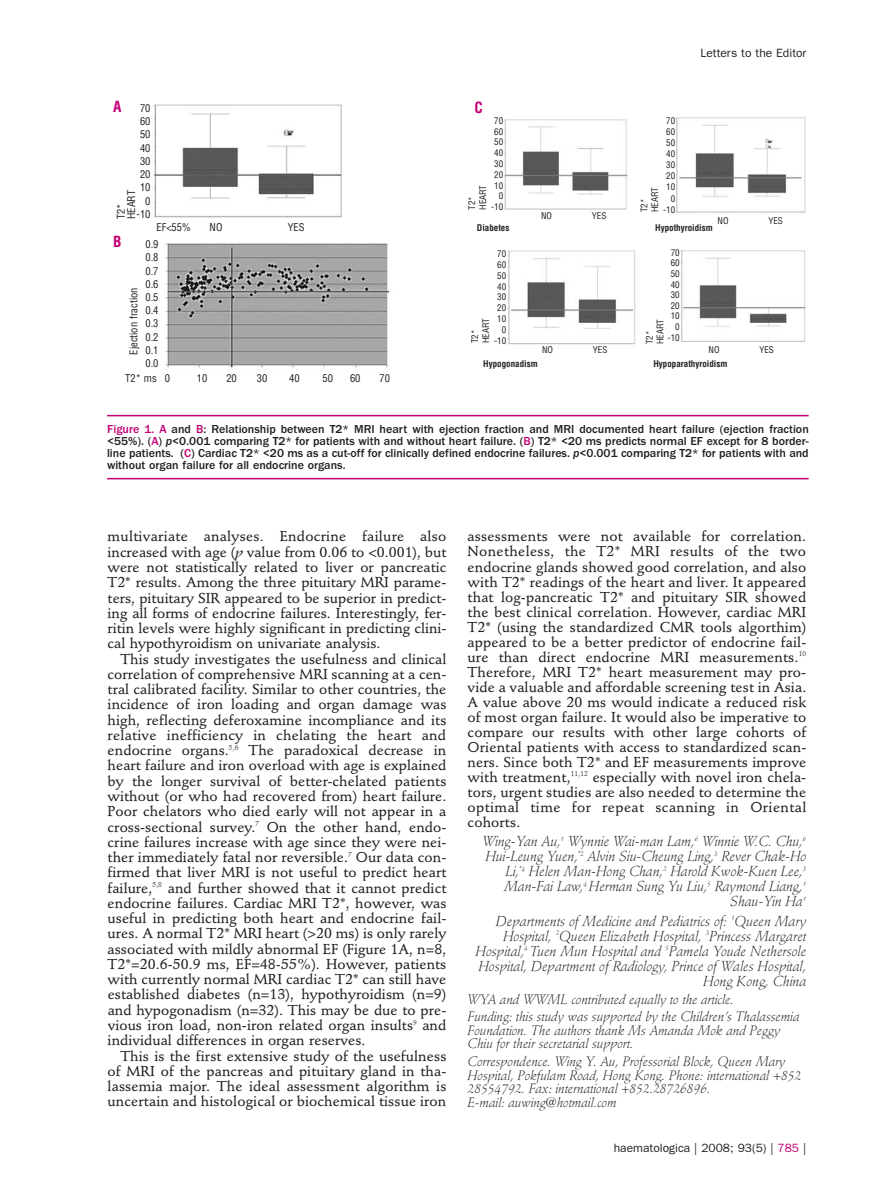
<style>
.page{position:relative;width:893px;height:1191px;background:#fff}
.page>*{position:absolute;margin:0;border:0;box-sizing:border-box;transform-origin:0 0}
.t1{font:700 condensed 15px "Helvetica";color:#c30175}
.t2{font:500 14.25px/15.3px "Stempel Schneidler";letter-spacing:.005em;color:#231f20;text-align:justify}
.t3{font:italic 300 14.25px/15px "Stempel Schneidler";color:#231f20;text-align:right}
.t4{font:italic 300 13.5px/13.5px "Stempel Schneidler";color:#231f20}
.t5{font:500 12px/12px "Franklin Gothic";color:#231f20;text-align:justify}
.t6{font:12px "Franklin Gothic";color:#231f20}
.t7{font:condensed 10.5px/13.2px "Helvetica";color:#231f20;text-align:right}
.t8{font:condensed 9px/10.8px "Helvetica";color:#231f20}
.t9{font:700 condensed 9px "Helvetica";color:#231f20}
.s1{color:#c30175}
.s2{font-style:italic}
.s3{font-family:"Stempel Schneidler Med";font-weight:400;font-style:italic}
</style>
<div class="page">
<img style="left:153px;top:104px;width:237px;height:264px">
<img style="left:504px;top:117px;width:302px;height:233px">
<hr style="left:107px;top:415px;width:702px;height:1px;background:#c30175">
<hr style="left:107px;top:478px;width:702px;height:1px;background:#c30175">
<p class="t6" style="left:700px;top:48px;width:108px">Letters to the Editor</p>
<p class="t1" style="left:113px;top:101px;width:10px">A</p>
<p class="t7" style="left:140px;top:102px;width:12px">70</p>
<p class="t1" style="left:474px;top:102px;width:10px">C</p>
<p class="t7" style="left:137px;top:116px;width:15px">60<br>50<br>40<br>30<br>20<br>10<br>0 -10</p>
<p class="t8" style="left:491px;top:116px;width:13px;text-align:right">70<br>60<br>50<br>40<br>30<br>20<br>10<br>0 -10</p>
<p class="t8" style="left:666px;top:116px;width:10px;text-align:center">70<br>60<br>50<br>40<br>30<br>20<br>10<br>0</p>
<p class="t8" style="left:467px;top:210px;width:26px;rotate:-90deg">T2*<br>HEART</p>
<p class="t8" style="left:639px;top:212px;width:26px;rotate:-90deg">T2*<br>HEART</p>
<p class="t7" style="left:116px;top:219px;width:30px;line-height:10.5px;text-align:left;rotate:-90deg">T2*<br>HEART</p>
<p class="t8" style="left:663px;top:205px;width:13px">-10</p>
<p class="t8" style="left:668px;top:248px;width:13px;text-align:right">70<br>60<br>50<br>40<br>30<br>20<br>10<br>0 -10</p>
<p class="t8" style="left:541px;top:211px;width:12px">NO</p>
<p class="t8" style="left:592px;top:211px;width:16px">YES</p>
<p class="t8" style="left:717px;top:216px;width:12px">NO</p>
<p class="t8" style="left:768px;top:216px;width:16px">YES</p>
<p class="t7" style="left:156px;top:222px;width:36px">EF&lt;55%</p>
<p class="t7" style="left:210px;top:222px;width:14px">NO</p>
<p class="t7" style="left:288px;top:222px;width:18px">YES</p>
<p class="t9" style="left:477px;top:224px;width:34px">Diabetes</p>
<p class="t9" style="left:655px;top:224px;width:59px">Hypothyroidism</p>
<p class="t1" style="left:113px;top:236px;width:10px">B</p>
<p class="t7" style="left:145px;top:239px;width:15px;text-align:justify">0.9<br>0.8<br>0.7<br>0.6<br>0.5<br>0.4<br>0.3<br>0.2<br>0.1<br>0.0</p>
<p class="t8" style="left:497px;top:249px;width:10px;text-align:center">70<br>60<br>50<br>40<br>30<br>20<br>10<br>0</p>
<p class="t7" style="left:128px;top:355px;width:69px;rotate:-90deg">Ejection fraction</p>
<p class="t7" style="left:125px;top:373px;width:46px">T2* ms 0</p>
<p class="t7" style="left:197px;top:373px;width:12px">10</p>
<p class="t7" style="left:226px;top:373px;width:12px">20</p>
<p class="t7" style="left:257px;top:373px;width:12px">30</p>
<p class="t7" style="left:289px;top:373px;width:12px">40</p>
<p class="t7" style="left:322px;top:373px;width:12px">50</p>
<p class="t7" style="left:350px;top:373px;width:12px">60</p>
<p class="t7" style="left:379px;top:373px;width:12px">70</p>
<p class="t8" style="left:470px;top:343px;width:26px;rotate:-90deg">T2*<br>HEART</p>
<p class="t8" style="left:645px;top:344px;width:26px;rotate:-90deg">T2*<br>HEART</p>
<p class="t8" style="left:494px;top:335px;width:13px">-10</p>
<p class="t8" style="left:542px;top:345px;width:12px">NO</p>
<p class="t8" style="left:593px;top:345px;width:16px">YES</p>
<p class="t8" style="left:708px;top:345px;width:12px">NO</p>
<p class="t8" style="left:759px;top:345px;width:16px">YES</p>
<p class="t9" style="left:483px;top:361px;width:56px">Hypogonadism</p>
<p class="t9" style="left:653px;top:361px;width:75px">Hypoparathyroidism</p>
<p class="t5" style="left:107px;top:424px;width:703px"><span class="s1">Figure 1. A</span> and <span class="s1">B</span>: Relationship between T2* MRI heart with ejection fraction and MRI documented heart failure (ejection fraction &lt;55%). (<span class="s1">A</span>) <span class="s2">p</span>&lt;0.001 comparing T2* for patients with and without heart failure. (<span class="s1">B</span>) T2* &lt;20 ms predicts normal EF except for 8 border&shy;line patients. (<span class="s1">C</span>) Cardiac T2* &lt;20 ms as a cut-off for clinically defined endocrine failures. <span class="s2">p</span>&lt;0.001 comparing T2* for patients with and without organ failure for all endocrine organs.</p>
<p class="t2" style="left:108px;top:530px;width:340px">multivariate analyses. Endocrine failure also increased with age (<span class="s3">p</span> value from 0.06 to &lt;0.001), but were not statistically related to liver or pancreatic T2* results. Among the three pituitary MRI parame&shy;ters, pituitary SIR appeared to be superior in predict&shy;ing all forms of endocrine failures. Interestingly, fer&shy;ritin levels were highly significant in predicting clini&shy;cal hypothyroidism on univariate analysis.</p>
<p class="t2" style="left:108px;top:652px;width:340px;text-indent:13px">This study investigates the usefulness and clinical correlation of comprehensive MRI scanning at a cen&shy;tral calibrated facility. Similar to other countries, the incidence of iron loading and organ damage was high, reflecting deferoxamine incompliance and its relative inefficiency in chelating the heart and endocrine organs.<sup>5,6</sup> The paradoxical decrease in heart failure and iron overload with age is explained by the longer survival of better-chelated patients without (or who had recovered from) heart failure.<br>Poor chelators who died early will not appear in a cross-sectional survey.<sup>7</sup> On the other hand, endo&shy;crine failures increase with age since they were nei&shy;ther immediately fatal nor reversible.<sup>7</sup> Our data con&shy;firmed that liver MRI is not useful to predict heart failure,<sup>5,8</sup> and further showed that it cannot predict endocrine failures. Cardiac MRI T2*, however, was useful in predicting both heart and endocrine fail&shy;ures. A normal T2* MRI heart (&gt;20 ms) is only rarely associated with mildly abnormal EF (Figure 1A, n=8, T2*=20.6-50.9 ms, EF=48-55%). However, patients with currently normal MRI cardiac T2* can still have established diabetes (n=13), hypothyroidism (n=9) and hypogonadism (n=32). This may be due to pre&shy;vious iron load, non-iron related organ insults<sup>9</sup> and individual differences in organ reserves.</p>
<p class="t2" style="left:108px;top:1049px;width:340px;text-indent:13px">This is the first extensive study of the usefulness of MRI of the pancreas and pituitary gland in tha&shy;lassemia major. The ideal assessment algorithm is uncertain and histological or biochemical tissue iron</p>
<p class="t2" style="left:468px;top:530px;width:340px">assessments were not available for correlation.<br>Nonetheless, the T2* MRI results of the two endocrine glands showed good correlation, and also with T2* readings of the heart and liver. It appeared that log-pancreatic T2* and pituitary SIR showed the best clinical correlation. However, cardiac MRI T2* (using the standardized CMR tools algorthim) appeared to be a better predictor of endocrine fail&shy;ure than direct endocrine MRI measurements.<sup>10<br></sup>Therefore, MRI T2* heart measurement may pro&shy;vide a valuable and affordable screening test in Asia.<br>A value above 20 ms would indicate a reduced risk of most organ failure. It would also be imperative to compare our results with other large cohorts of Oriental patients with access to standardized scan&shy;ners. Since both T2* and EF measurements improve with treatment,<sup>11,12</sup> especially with novel iron chela&shy;tors, urgent studies are also needed to determine the optimal time for repeat scanning in Oriental cohorts.</p>
<p class="t3" style="left:482px;top:835px;width:325px">Wing-Yan Au,<sup>1</sup> Wynnie Wai-man Lam,<sup>6</sup> Winnie W.C. Chu,<sup>6<br></sup>Hui-Leung Yuen,<sup>*2</sup> Alvin Siu-Cheung Ling,<sup>3</sup> Rever Chak-Ho Li,<sup>*4</sup> Helen Man-Hong Chan,<sup>2</sup> Harold Kwok-Kuen Lee,<sup>3<br></sup>Man-Fai Law,<sup>4</sup> Herman Sung Yu Liu,<sup>5</sup> Raymond Liang,<sup>1<br></sup>Shau-Yin Ha<sup>1</sup></p>
<p class="t3" style="left:476px;top:914px;width:332px">Departments of Medicine and Pediatrics of: <sup>1</sup>Queen Mary Hospital, <sup>2</sup>Queen Elizabeth Hospital, <sup>3</sup>Princess Margaret Hospital,<sup>4</sup> Tuen Mun Hospital and <sup>5</sup>Pamela Youde Nethersole Hospital, Department of Radiology, Prince of Wales Hospital, Hong Kong, China</p>
<p class="t4" style="left:468px;top:991px;width:333px;line-height:17.9px">WYA and WWML contributed equally to the article.<br>Funding: this study was supported by the Children’s Thalassemia</p>
<p class="t4" style="left:468px;top:1024px;width:314px">Foundation. The authors thank Ms Amanda Mok and Peggy<br>Chiu for their secretarial support.</p>
<p class="t4" style="left:468px;top:1056px;width:335px">Correspondence. Wing Y. Au, Professorial Block, Queen Mary Hospital, Pokfulam Road, Hong Kong. Phone: international +852<br>28554792. Fax: international +852.28726896.<br>E-mail: auwing@hotmail.com</p>
<p class="t6" style="left:614px;top:1143px;width:194px">haematologica | 2008; 93(5) | <span class="s1">785</span> |</p>
</div>
